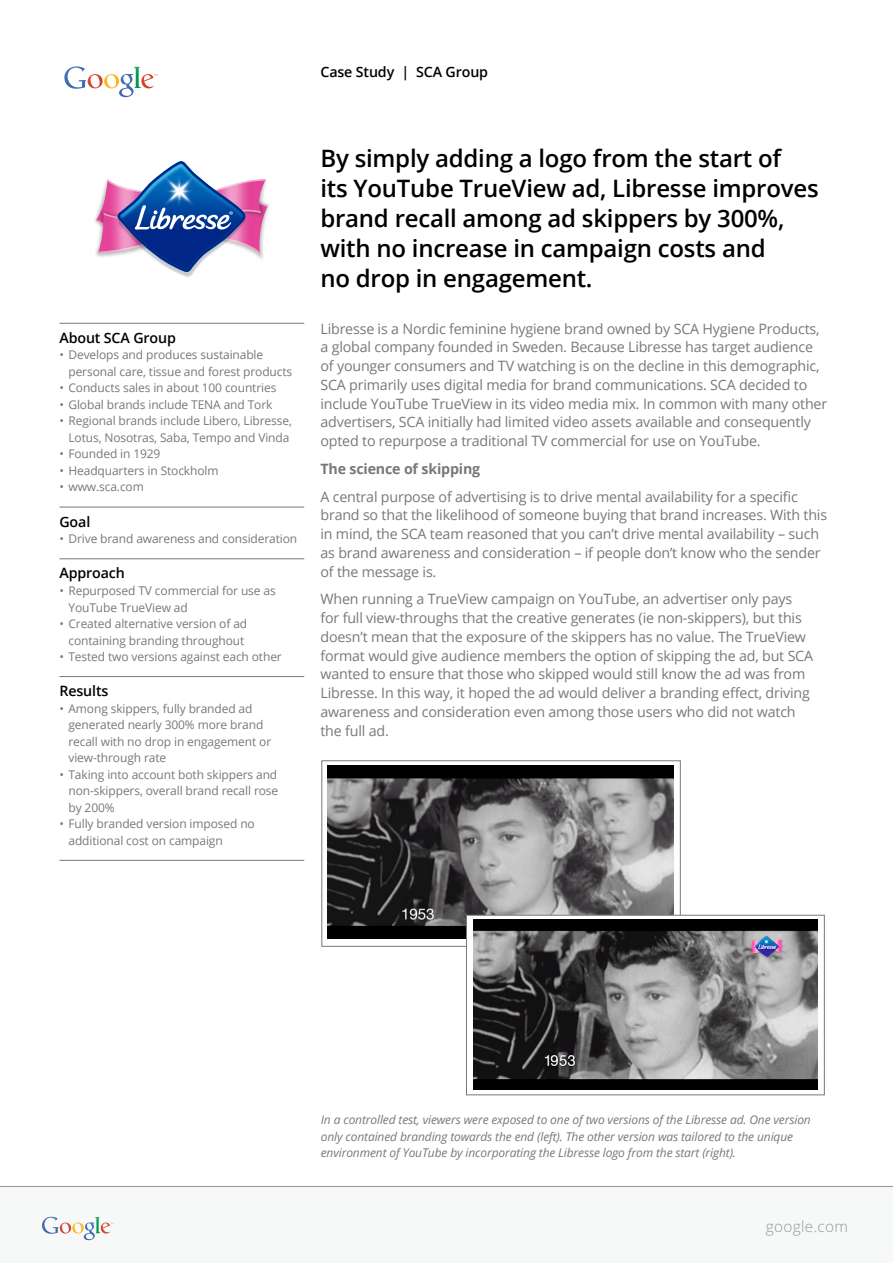
<style>
.page{position:relative;width:893px;height:1263px;background:#fff}
.page>*{position:absolute;margin:0;border:0;box-sizing:border-box;transform-origin:0 0}
.t1{font:600 24px/30px "Open Sans";letter-spacing:-.01em;color:#000}
.t2{font:300 15.3px "Open Sans";letter-spacing:.02em;color:#989898}
.t3{font:14.25px/18.8px "Open Sans";letter-spacing:-.015em;color:#77787b}
.t4{font:600 14.25px "Open Sans";letter-spacing:-.01em;color:#000}
.t5{font:700 14.25px "Open Sans";letter-spacing:-.015em;color:#77787b}
.t6{font:12px/16.5px "Open Sans";letter-spacing:-.01em;color:#77787b}
.t7{font:italic 12px/16.5px "Open Sans";letter-spacing:-.01em;color:#77787b}
</style>
<div class="page">
<img style="left:88px;top:74px;width:31px;height:14px">
<img style="left:134px;top:67px;width:7px;height:21px">
<img style="left:141px;top:74px;width:13px;height:14px">
<img style="left:119px;top:74px;width:15px;height:23px">
<img style="left:64px;top:66px;width:22px;height:23px">
<hr style="left:59px;top:323px;width:245px;height:1px;background:#77787b">
<hr style="left:59px;top:507px;width:245px;height:1px;background:#77787b">
<hr style="left:59px;top:558px;width:245px;height:1px;background:#77787b">
<hr style="left:59px;top:676px;width:245px;height:1px;background:#77787b">
<hr style="left:59px;top:860px;width:245px;height:1px;background:#77787b">
<hr style="left:0;top:1186px;width:892px;height:1px;background:#989898">
<img style="left:95px;top:1217px;width:6px;height:16px">
<svg style="left:60px;top:1222px;width:24px;height:11px"></svg>
<img style="left:84px;top:1222px;width:11px;height:18px">
<img style="left:42px;top:1217px;width:17px;height:17px">
<svg style="left:101px;top:1222px;width:12px;height:11px"></svg>
<svg style="left:95px;top:161px;width:174px;height:111px"></svg>
<div style="left:322px;top:760px;width:358px;height:186px;background:linear-gradient(to right,#fff,#fff);border:1px solid #77787b"></div>
<img style="left:328px;top:766px;width:345px;height:173px">
<svg style="left:466px;top:915px;width:358px;height:180px"></svg>
<img style="left:473px;top:920px;width:344px;height:169px">
<p class="t4" style="left:320px;top:62px;width:169px">Case Study | SCA Group</p>
<p class="t4" style="left:59px;top:328px;width:118px">About SCA Group</p>
<p class="t6" style="left:68px;top:347px;width:225px;text-indent:-9px">• Develops and produces sustainable personal care, tissue and forest products</p>
<p class="t6" style="left:59px;top:380px;width:218px">• Conducts sales in about 100 countries</p>
<p class="t6" style="left:59px;top:396px;width:215px">• Global brands include TENA and Tork</p>
<p class="t6" style="left:59px;top:413px;width:234px;text-align:center">• Regional brands include Libero, Libresse,<br>Lotus, Nosotras, Saba, Tempo and Vinda</p>
<p class="t6" style="left:59px;top:446px;width:103px">• Founded in 1929</p>
<p class="t6" style="left:59px;top:462px;width:161px">• Headquarters in Stockholm</p>
<p class="t6" style="left:59px;top:479px;width:86px">• www.sca.com</p>
<p class="t4" style="left:59px;top:512px;width:32px">Goal</p>
<p class="t6" style="left:59px;top:530px;width:239px">• Drive brand awareness and consideration</p>
<p class="t4" style="left:59px;top:563px;width:67px">Approach</p>
<p class="t6" style="left:68px;top:582px;width:209px;text-indent:-9px">• Repurposed TV commercial for use as<br>YouTube TrueView ad</p>
<p class="t6" style="left:59px;top:615px;width:189px;text-align:center">• Created alternative version of ad containing branding throughout</p>
<p class="t6" style="left:59px;top:648px;width:224px">• Tested two versions against each other</p>
<p class="t4" style="left:59px;top:681px;width:50px">Results</p>
<p class="t6" style="left:68px;top:700px;width:204px;text-indent:-9px">• Among skippers, fully branded ad generated nearly 300% more brand recall with no drop in engagement or view-through rate</p>
<p class="t6" style="left:68px;top:766px;width:211px;text-align:justify;text-indent:-9px">• Taking into account both skippers and non-skippers, overall brand recall rose by 200%</p>
<p class="t6" style="left:68px;top:815px;width:188px;text-indent:-9px">• Fully branded version imposed no additional cost on campaign</p>
<h1 class="t1" style="left:320px;top:143px;width:500px">By simply adding a logo from the start of<br>its YouTube TrueView ad, Libresse improves brand recall among ad skippers by 300%, with no increase in campaign costs and<br>no drop in engagement.</h1>
<p class="t3" style="left:320px;top:319px;width:508px">Libresse is a Nordic feminine hygiene brand owned by SCA Hygiene Products, a global company founded in Sweden. Because Libresse has target audience of younger consumers and TV watching is on the decline in this demographic, SCA primarily uses digital media for brand communications. SCA decided to include YouTube TrueView in its video media mix. In common with many other advertisers, SCA initially had limited video assets available and consequently opted to repurpose a traditional TV commercial for use on YouTube.</p>
<p class="t5" style="left:320px;top:459px;width:161px">The science of skipping</p>
<p class="t3" style="left:320px;top:487px;width:508px">A central purpose of advertising is to drive mental availability for a specific brand so that the likelihood of someone buying that brand increases. With this in mind, the SCA team reasoned that you can’t drive mental availability – such as brand awareness and consideration – if people don’t know who the sender of the message is.</p>
<p class="t3" style="left:320px;top:589px;width:494px">When running a TrueView campaign on YouTube, an advertiser only pays for full view-throughs that the creative generates (ie non-skippers), but this doesn’t mean that the exposure of the skippers has no value. The TrueView format would give audience members the option of skipping the ad, but SCA wanted to ensure that those who skipped would still know the ad was from Libresse. In this way, it hoped the ad would deliver a branding effect, driving awareness and consideration even among those users who did not watch the full ad.</p>
<p class="t7" style="left:321px;top:1111px;width:492px">In a controlled test, viewers were exposed to one of two versions of the Libresse ad. One version only contained branding towards the end (left). The other version was tailored to the unique environment of YouTube by incorporating the Libresse logo from the start (right).</p>
<p class="t2" style="left:766px;top:1216px;width:84px">google.com</p>
</div>
